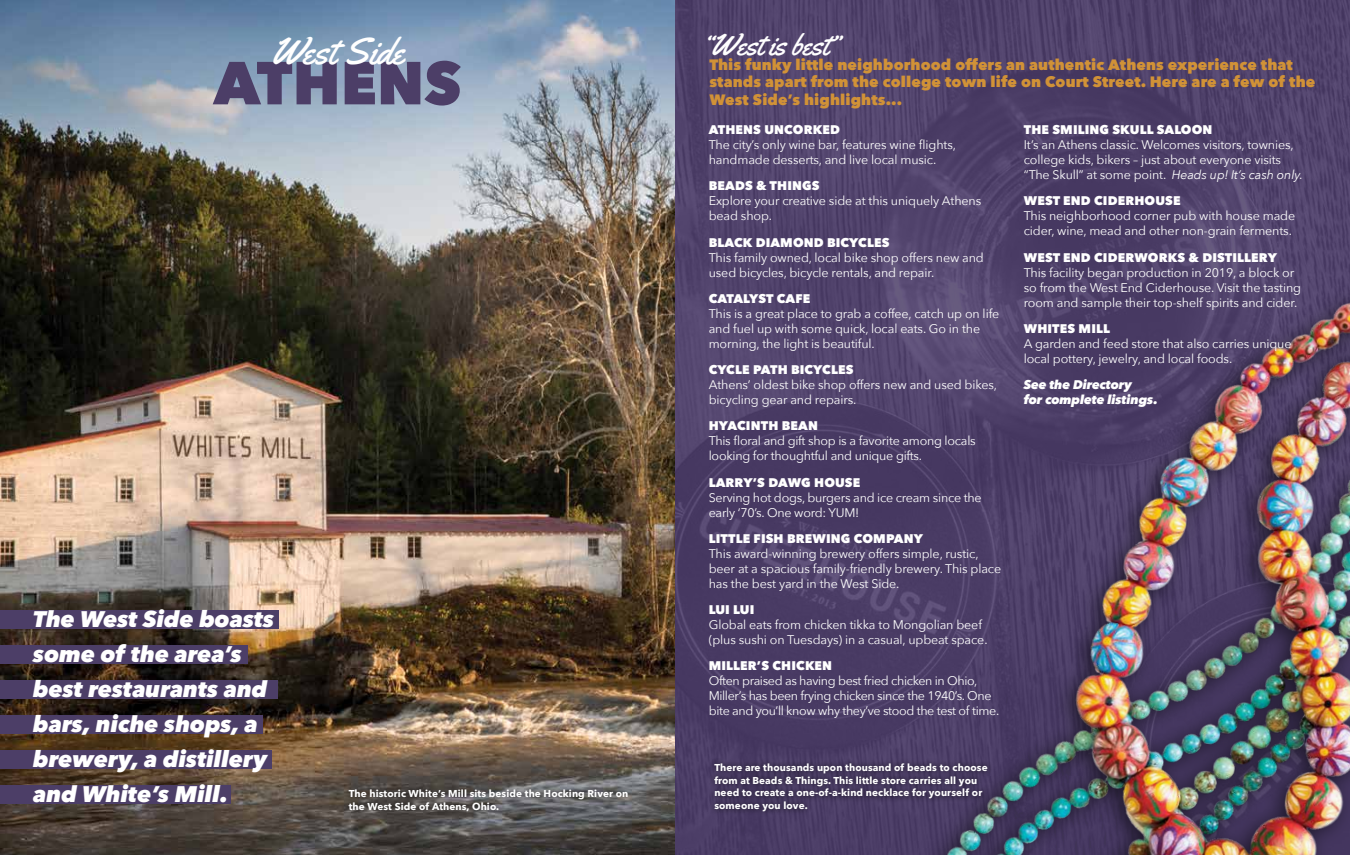
<style>
.page{position:relative;width:1350px;height:855px;background:#fff}
.page>*{position:absolute;margin:0;border:0;box-sizing:border-box;transform-origin:0 0}
.t1{font:800 60px "Avenir Next";color:#4c3e67}
.t2{font:37.5px "Yellowtail";color:#fff}
.t3{font:30px "Yellowtail";letter-spacing:-.01em;color:#fff}
.t4{font:italic 800 22.5px/35px "Avenir Next";color:#fff}
.t5{font:800 15px/17.5px "Avenir Next";letter-spacing:.01em;color:#d19237}
.t6{font:12.5px/15px "Avenir Next";letter-spacing:-.01em;color:#fff}
.t7{font:800 12.5px "Avenir Next";letter-spacing:.01em;color:#fff}
.t8{font:12.5px/15px "Avenir Next";letter-spacing:-.03em;color:#fff}
.t9{font:italic 800 12.5px/15px "Avenir Next";letter-spacing:-.01em;color:#fff}
.t10{font:700 10px/12.5px "Avenir Next";letter-spacing:.01em;color:#fff}
.s1{font-style:italic}
</style>
<div class="page">
<img style="left:0;top:0;width:675px;height:855px">
<div style="left:675px;top:0;width:675px;height:855px;background:#4c3e67"></div>
<div style="left:922px;top:282px;width:428px;height:573px;background:#000;opacity:.56"></div>
<img style="left:937px;top:283px;width:413px;height:572px">
<div style="left:0;top:680px;width:277px;height:19px;background:#4c3e67"></div>
<div style="left:0;top:716px;width:263px;height:18px;background:#4c3e67"></div>
<div style="left:0;top:750px;width:272px;height:19px;background:#4c3e67"></div>
<div style="left:0;top:785px;width:230px;height:18px;background:#4c3e67"></div>
<div style="left:0;top:646px;width:247px;height:18px;background:#4c3e67"></div>
<div style="left:0;top:610px;width:279px;height:18px;background:#4c3e67"></div>
<div style="left:343px;top:783px;width:291px;height:34px;background:#000;opacity:.75"></div>
<div style="left:709px;top:758px;width:284px;height:59px;background:#000;opacity:.75"></div>
<h2 class="t2" style="left:271px;top:27px;width:135px">West Side</h2>
<h1 class="t1" style="left:214px;top:46px;width:249px">ATHENS</h1>
<h3 class="t4" style="left:33px;top:601px;width:242px">The West Side boasts some of the area’s best restaurants and bars, niche shops, a brewery, a distillery and White’s Mill.</h3>
<p class="t10" style="left:349px;top:787px;width:281px">The historic White’s Mill sits beside the Hocking River on the West Side of Athens, Ohio.</p>
<h3 class="t3" style="left:702px;top:26px;width:137px">“West is best”</h3>
<p class="t5" style="left:709px;top:56px;width:607px">This funky little neighborhood offers an authentic Athens experience that stands apart from the college town life on Court Street. Here are a few of the<br>West Side’s highlights...</p>
<p class="t7" style="left:709px;top:122px;width:133px">ATHENS UNCORKED</p>
<p class="t6" style="left:709px;top:137px;width:249px">The city’s only wine bar, features wine flights, handmade desserts, and live local music.</p>
<p class="t7" style="left:709px;top:178px;width:112px">BEADS &amp; THINGS</p>
<p class="t6" style="left:709px;top:193px;width:274px">Explore your creative side at this uniquely Athens bead shop.</p>
<p class="t7" style="left:709px;top:234px;width:182px">BLACK DIAMOND BICYCLES</p>
<p class="t6" style="left:709px;top:249px;width:277px">This family owned, local bike shop offers new and used bicycles, bicycle rentals, and repair.</p>
<p class="t7" style="left:709px;top:291px;width:103px">CATALYST CAFE</p>
<p class="t6" style="left:709px;top:305px;width:292px">This is a great place to grab a coffee, catch up on life and fuel up with some quick, local eats. Go in the morning, the light is beautiful.</p>
<p class="t7" style="left:709px;top:362px;width:146px">CYCLE PATH BICYCLES</p>
<p class="t6" style="left:709px;top:377px;width:290px">Athens’ oldest bike shop offers new and used bikes, bicycling gear and repairs.</p>
<p class="t7" style="left:709px;top:418px;width:111px">HYACINTH BEAN</p>
<p class="t6" style="left:709px;top:433px;width:269px">This floral and gift shop is a favorite among locals looking for thoughtful and unique gifts.</p>
<p class="t7" style="left:709px;top:474px;width:153px">LARRY’S DAWG HOUSE</p>
<p class="t6" style="left:709px;top:489px;width:274px">Serving hot dogs, burgers and ice cream since the early ‘70’s. One word: YUM!</p>
<p class="t7" style="left:709px;top:531px;width:216px">LITTLE FISH BREWING COMPANY</p>
<p class="t6" style="left:709px;top:545px;width:294px">This award-winning brewery offers simple, rustic, beer at a spacious family-friendly brewery. This place has the best yard in the West Side.</p>
<p class="t7" style="left:709px;top:602px;width:47px">LUI LUI</p>
<p class="t6" style="left:709px;top:617px;width:280px">Global eats from chicken tikka to Mongolian beef (plus sushi on Tuesdays) in a casual, upbeat space.</p>
<p class="t7" style="left:709px;top:658px;width:125px">MILLER’S CHICKEN</p>
<p class="t8" style="left:709px;top:673px;width:292px">Often praised as having best fried chicken in Ohio,<br>Miller’s has been frying chicken since the 1940’s. One bite and you’ll know why they’ve stood the test of time.</p>
<p class="t10" style="left:714px;top:761px;width:275px">There are thousands upon thousand of beads to choose from at Beads &amp; Things. This little store carries all you need to create a one-of-a-kind necklace for yourself or someone you love.</p>
<p class="t7" style="left:1024px;top:122px;width:190px">THE SMILING SKULL SALOON</p>
<p class="t6" style="left:1024px;top:137px;width:281px">It’s an Athens classic. Welcomes visitors, townies, college kids, bikers – just about everyone visits “The Skull” at some point. <span class="s1">Heads up! It’s cash only.</span></p>
<p class="t7" style="left:1024px;top:193px;width:158px">WEST END CIDERHOUSE</p>
<p class="t6" style="left:1024px;top:208px;width:273px">This neighborhood corner pub with house made cider, wine, mead and other non-grain ferments.</p>
<p class="t7" style="left:1024px;top:249px;width:255px">WEST END CIDERWORKS &amp; DISTILLERY</p>
<p class="t6" style="left:1024px;top:264px;width:279px">This facility began production in 2019, a block or so from the West End Ciderhouse. Visit the tasting room and sample their top-shelf spirits and cider.</p>
<p class="t7" style="left:1024px;top:321px;width:88px">WHITES MILL</p>
<p class="t6" style="left:1024px;top:335px;width:269px">A garden and feed store that also carries unique local pottery, jewelry, and local foods.</p>
<p class="t9" style="left:1024px;top:377px;width:136px">See the Directory<br>for complete listings.</p>
</div>
